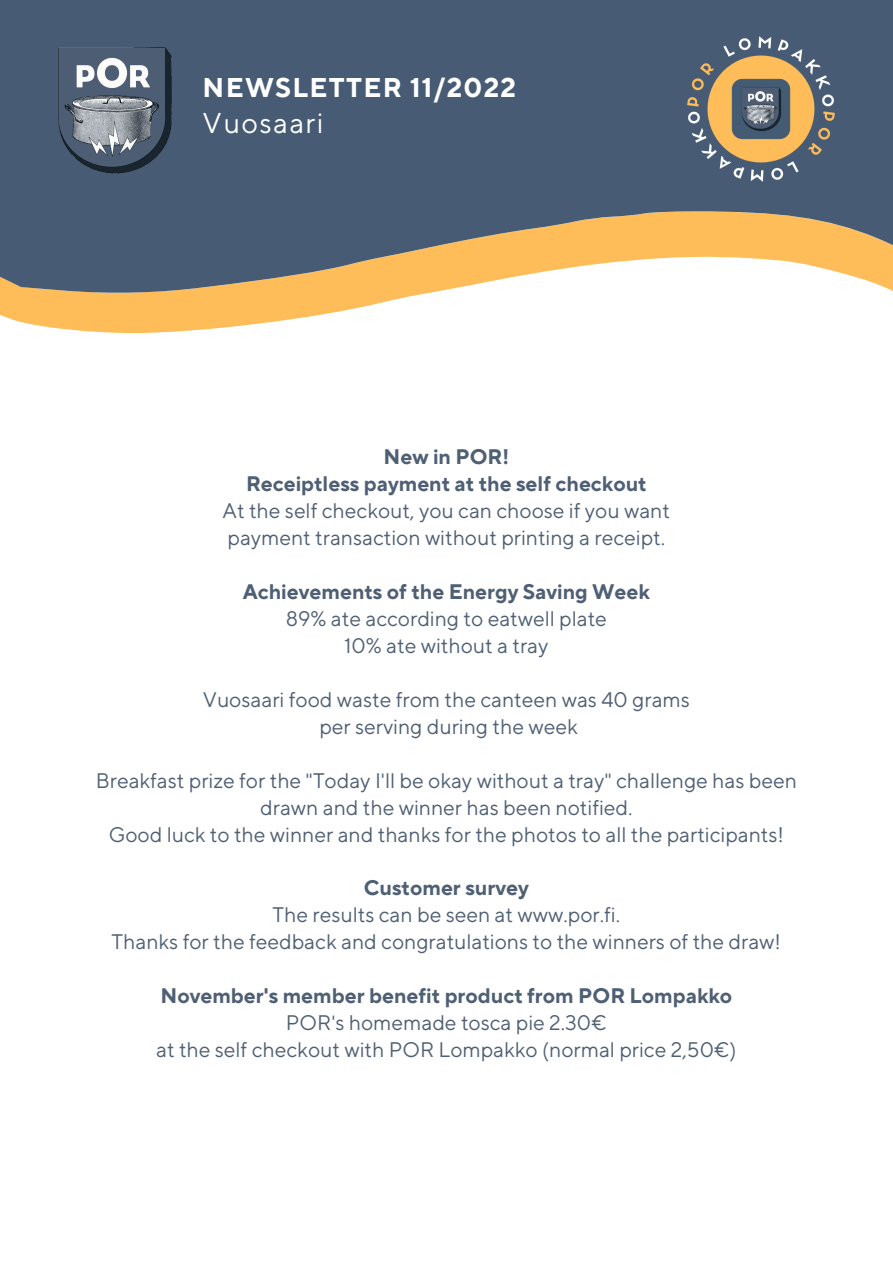
<style>
.page{position:relative;width:893px;height:1264px;background:#fff}
.page>*{position:absolute;margin:0;border:0;box-sizing:border-box;transform-origin:0 0}
.t1{font:28.5px "TT Norms Pro";letter-spacing:.05em;color:#fff}
.t2{font:700 27px "TT Norms Pro";letter-spacing:.05em;color:#fff}
.t3{font:21px/27px "TT Norms Pro";color:#4f5f74;text-align:center}
.t4{font:700 21px/27px "TT Norms Pro";color:#4f5f74;text-align:center}
</style>
<div class="page">
<svg style="left:0;top:313px;width:330px;height:21px;fill:#ffbd59"></svg>
<svg style="left:0;top:0;width:892px;height:313px;background:#747a7d"></svg>
<img style="left:43px;top:30px;width:142px;height:159px">
<img style="left:675px;top:24px;width:171px;height:171px">
<p class="t2" style="left:203px;top:72px;width:315px">NEWSLETTER 11/2022</p>
<h1 class="t1" style="left:203px;top:106px;width:122px">Vuosaari</h1>
<p class="t4" style="left:246px;top:443px;width:402px">New in POR!<br>Receiptless payment at the self checkout</p>
<p class="t3" style="left:223px;top:497px;width:449px;text-align:left">At the self checkout, you can choose if you want payment transaction without printing a receipt.</p>
<p class="t4" style="left:243px;top:578px;width:409px">Achievements of the Energy Saving Week</p>
<p class="t3" style="left:286px;top:605px;width:322px">89% ate according to eatwell plate<br>10% ate without a tray</p>
<p class="t3" style="left:203px;top:686px;width:488px">Vuosaari food waste from the canteen was 40 grams per serving during the week</p>
<p class="t3" style="left:96px;top:767px;width:702px">Breakfast prize for the "Today I'll be okay without a tray" challenge has been drawn and the winner has been notified.<br>Good luck to the winner and thanks for the photos to all the participants!</p>
<p class="t4" style="left:364px;top:875px;width:166px">Customer survey</p>
<p class="t3" style="left:111px;top:902px;width:671px">The results can be seen at www.por.fi.<br>Thanks for the feedback and congratulations to the winners of the draw!</p>
<p class="t4" style="left:160px;top:983px;width:573px">November's member benefit product from POR Lompakko</p>
<p class="t3" style="left:156px;top:1010px;width:581px">POR's homemade tosca pie 2.30€<br>at the self checkout with POR Lompakko (normal price 2,50€)</p>
</div>
